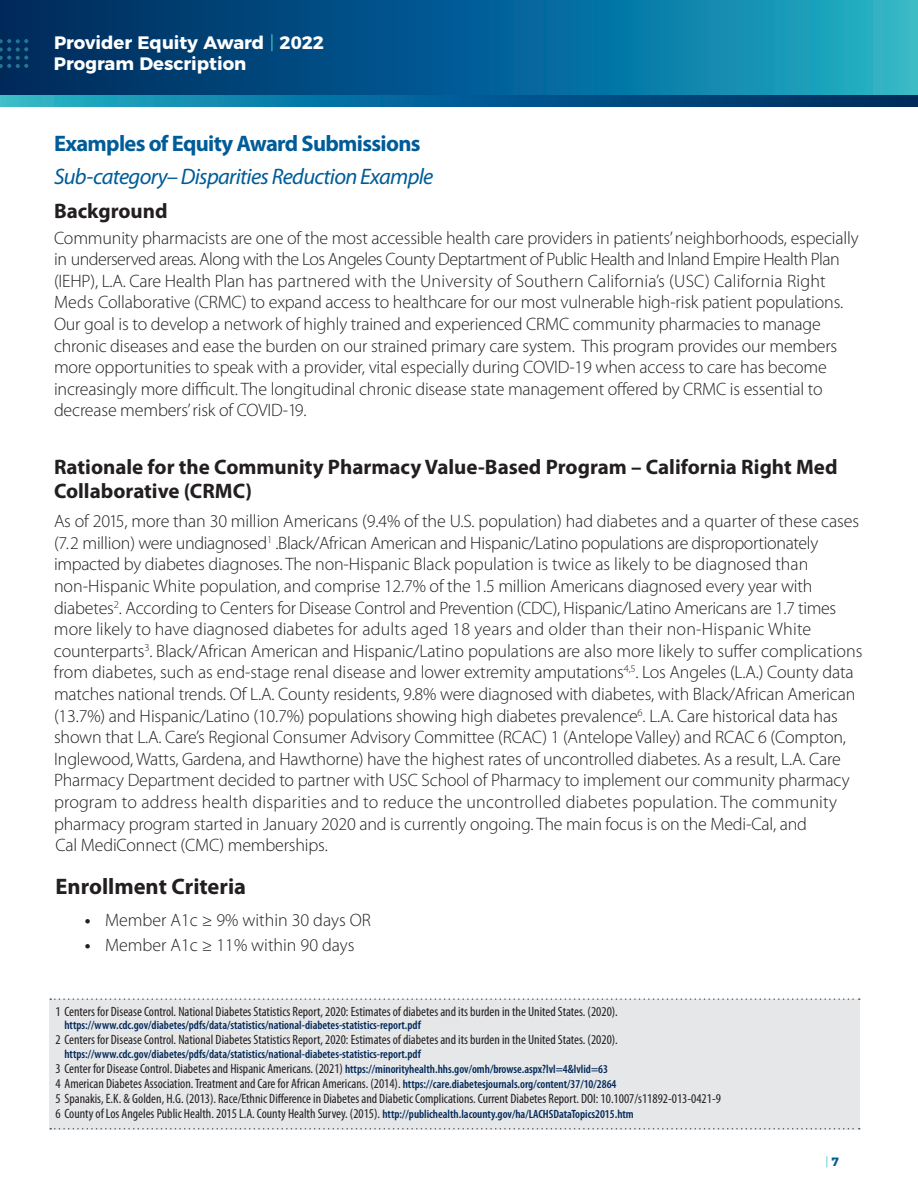
<style>
.page{position:relative;width:918px;height:1188px;background:#fff}
.page>*{position:absolute;margin:0;border:0;box-sizing:border-box;transform-origin:0 0}
.t1{font:italic 22.5px "Myriad Pro";letter-spacing:-.03em;color:#005c98}
.t2{font:700 22.5px "Myriad Pro";letter-spacing:-.03em;color:#005c98}
.t3{font:700 22.5px "Myriad Pro";color:#231f20}
.t4{font:700 21px/24px "Myriad Pro";color:#231f20}
.t5{font:300 18px/21.6px "Myriad Pro";letter-spacing:-.01em;color:#231f20}
.t6{font:300 18px/21.6px "Myriad Pro";letter-spacing:.01em;color:#231f20}
.t7{font:700 18px/21px "Montserrat";color:#fff}
.t8{font:700 semi-condensed 18px "Myriad Pro";color:#231f20}
.t9{font:condensed 13.5px/15px "Myriad Pro";color:#231f20}
.t10{font:600 condensed 12px/15px "Myriad Pro";color:#002858}
.t11{font:700 12px "Montserrat";color:#005c98}
.t12{font:300 10.5px "Myriad Pro";color:#231f20}
.s1{font-weight:300;color:#47c2c8}
.s2{font-size:18px}
</style>
<div class="page">
<svg style="left:0;top:0;width:918px;height:95px;background:#086592"></svg>
<svg style="left:0;top:95px;width:918px;height:12px;background:#096693"></svg>
<svg style="left:0;top:39px;width:28px;height:29px"></svg>
<div style="left:49px;top:999px;width:811px;height:131px;background:#e6e7e9"></div>
<svg style="left:50px;top:998px;width:810px;height:2px"></svg>
<svg style="left:50px;top:1128px;width:810px;height:2px"></svg>
<p class="t7" style="left:54px;top:30px;width:272px">Provider Equity Award <span class="s1">|</span> 2022<br>Program Description</p>
<h2 class="t2" style="left:54px;top:129px;width:368px">Examples of Equity Award Submissions</h2>
<h3 class="t1" style="left:54px;top:162px;width:381px">Sub-category–DisparitiesReductionExample</h3>
<p class="t4" style="left:54px;top:198px;width:115px">Background</p>
<p class="t5" style="left:54px;top:227px;width:806px">Community pharmacists are one of the most accessible health care providers in patients’neighborhoods, especially in underserved areas. Along with the Los Angeles County Deptartment of Public Health and Inland Empire Health Plan (IEHP .A.L, ) Care Health Plan has partnered with the University of Southern Californias’ (USC) California Right Meds Collaborative (CRMC) to expand access to healthcare for our most vulnerable high-risk patient populations.<br>Our goal tois develop a network of highly trained and experienced CRMC community pharmacies to manage chronic diseases and ease the burden on our strained primary care system. This program provides our members more opportunities to speak with a provider, vital especially during COVID-19 when access to care has become increasingly more difficult. The longitudinal chronic disease state management offered by CRMC is essential to decrease members’risk of COVID-19.</p>
<p class="t4" style="left:54px;top:454px;width:785px">Rationale for the Community Pharmacy Value-Based Program – California Right Med<br>Collaborative (CRMC(</p>
<p class="t5" style="left:54px;top:511px;width:807px">As of 2015, more than 30 million Americans (9.4% of the .S.U population) had diabetes and a quarter of these cases</p>
<p class="t12" style="left:267px;top:534px;width:7px">1</p>
<p class="t5" style="left:54px;top:532px;width:766px;text-indent:222px">.Black/African American and Hispanic/Latino populations are disproportionately impacted by diabetes diagnoses. The non-Hispanic Black population is twice as likely to be diagnosed than non-Hispanic White population, and comprise 12.7% of the 1.5 million Americans diagnosed every year with</p>
<p class="t12" style="left:114px;top:598px;width:7px">2</p>
<p class="t5" style="left:54px;top:532px;width:215px">(7.2 million) were undiagnosed</p>
<p class="t5" style="left:54px;top:597px;width:784px">diabetes . According to Centers for Disease Control and Prevention CDC ,) Hispanic Latino Americans are 1.7 times</p>
<p class="t6" style="left:54px;top:597px;width:759px;text-indent:463px">(<br>more likely to have diagnosed diabetes for adults aged 18 years and older than their non-Hispanic White</p>
<p class="t12" style="left:144px;top:642px;width:7px">3</p>
<p class="t5" style="left:622px;top:597px;width:8px">/</p>
<p class="t5" style="left:54px;top:640px;width:810px">counterparts . Black African American and Hispanic Latino populations are also more likely to suffer complications</p>
<p class="t5" style="left:192px;top:640px;width:8px">/</p>
<p class="t5" style="left:413px;top:640px;width:8px">/</p>
<p class="t5" style="left:54px;top:662px;width:803px">from diabetes, such as end-stage renal disease and lower extremity amputations<br>matches national trends. Of .A.L County residents, 9.8% were diagnosed with diabetes, with Black/African American</p>
<p class="t12" style="left:638px;top:706px;width:7px">6</p>
<p class="t12" style="left:624px;top:663px;width:16px">4,5<span class="s2">.</span></p>
<p class="t5" style="left:642px;top:662px;width:213px">Los Angeles ) .A.L( County data</p>
<p class="t5" style="left:54px;top:705px;width:797px">(13.7%) and Hispanic/Latino (10.7%) populations showing high diabetes prevalence .A.L. Care historical data has shown that .A.L Cares’ Regional Consumer Advisory Committee (RCAC 1) (Antelope Valley) and RCAC 6 (Compton, Inglewood, Watts, Gardena, and Hawthorne) have the highest rates of uncontrolled diabetes. As a result .A.L, C a r e Pharmacy Department decided to partner with USC School of Pharmacy to implement our community pharmacy program to address health disparities and to reduce the uncontrolled diabetes population. The community pharmacy program started in January 2020 and is currently ongoing. The main focus is on the Medi-Cal, and<br>Cal MediConnect (CMC) memberships.</p>
<p class="t3" style="left:56px;top:872px;width:192px">Enrollment Criteria</p>
<p class="t5" style="left:105px;top:909px;width:267px">Member c1A ≥ 9% within 30 days OR</p>
<p class="t8" style="left:85px;top:910px;width:7px">•</p>
<p class="t8" style="left:85px;top:935px;width:7px">•</p>
<p class="t5" style="left:105px;top:935px;width:251px">Member c1A ≥ 11% within 90 days</p>
<p class="t9" style="left:56px;top:1004px;width:564px">1 Centers for Disease Control. National Diabetes Statistics Report, 2020: Estimates of diabetes and its burden in the United States ). 2020 .(</p>
<p class="t10" style="left:64px;top:1018px;width:358px">https://www.cdc.gov/diabetes/pdfs/data/statistics/national-diabetes-statistics-report.pdf</p>
<p class="t9" style="left:56px;top:1032px;width:564px">2 Centers for Disease Control. National Diabetes Statistics Report, 2020: Estimates of diabetes and its burden in the United States ). 2020 .(</p>
<p class="t10" style="left:345px;top:1046px;width:264px;text-indent:-281px">https://www.cdc.gov/diabetes/pdfs/data/statistics/national-diabetes-statistics-report.pdf https://minorityhealth.hhs.gov/omh/browse.aspx?lvl &amp;4= lvlid=63</p>
<p class="t9" style="left:56px;top:1061px;width:289px">3 Center for Disease Control. Diabetes and Hispanic Americans (. 2021)</p>
<p class="t9" style="left:56px;top:1076px;width:667px">4 American Diabetes Association.Treatment and Care for African Americans (. 2014 .)<br>5 Spanakis .K.E, &amp; Golden (.G.H, 2013 .) Race/Ethnic Difference in Diabetes and Diabetic Complications. Current Diabetes Report. DOI: 10.1007/s11892-013-0421-9</p>
<p class="t10" style="left:382px;top:1106px;width:253px">http://publichealth.lacounty.gov/ha/LACHSDataTopics2015.htm</p>
<p class="t10" style="left:403px;top:1076px;width:215px">https://care.diabetesjournals.org/content/37/10/2864</p>
<p class="t9" style="left:56px;top:1106px;width:326px">6 County of Los Angeles Public Health. 2015 .A.L County Health Survey (. 2015 .)</p>
<p class="t11" style="left:825px;top:1152px;width:15px">7<span class="s1">|</span></p>
</div>
